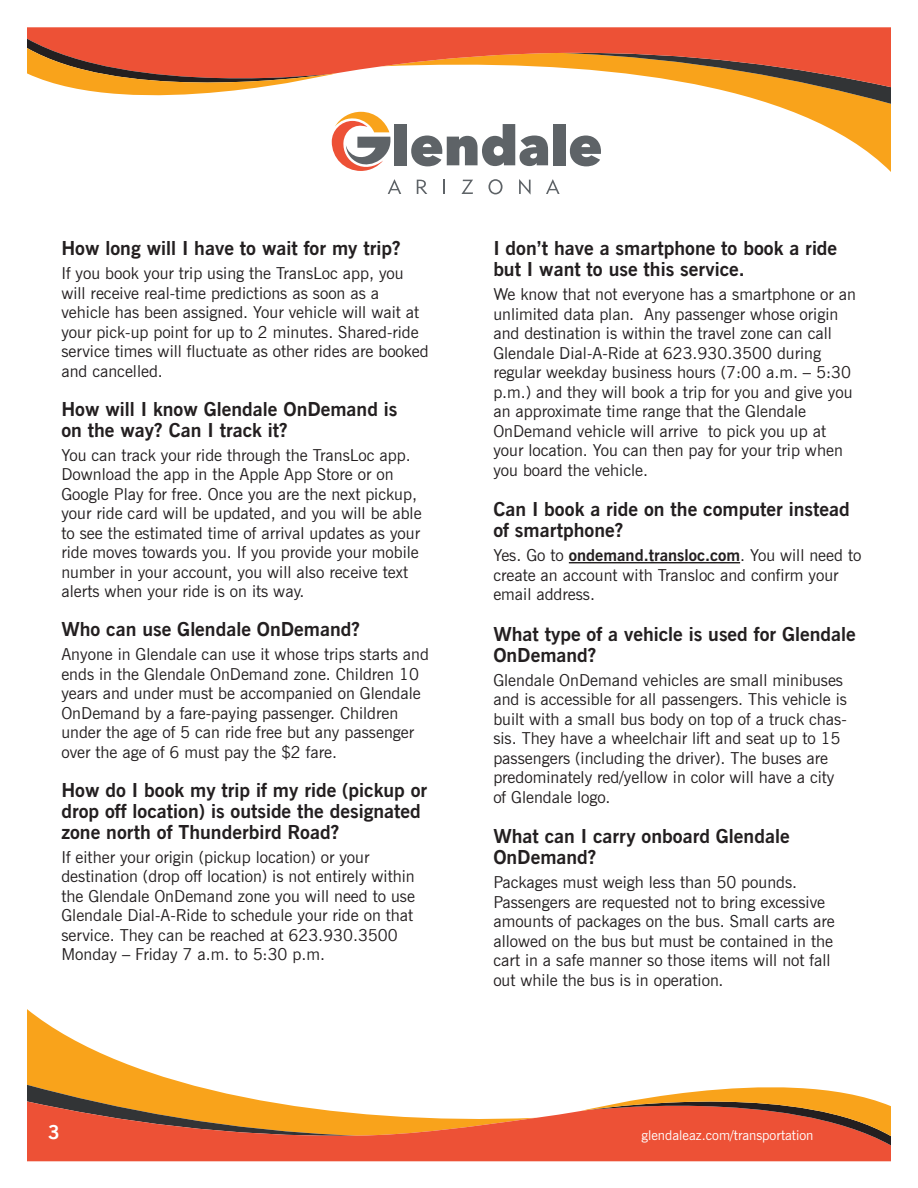
<style>
.page{position:relative;width:918px;height:1188px;background:#fff}
.page>*{position:absolute;margin:0;border:0;box-sizing:border-box;transform-origin:0 0}
.t1{font:700 19.5px/21px "News Gothic BT";color:#231f20}
.t2{font:700 19.5px "News Gothic BT";color:#fff}
.t3{font:16.5px/19.5px "News Gothic BT";color:#231f20}
.t4{font:13.5px "News Gothic BT";color:#fff}
.s1{font-weight:700}
</style>
<div class="page">
<svg style="left:394px;top:104px;width:497px;height:68px"></svg>
<svg style="left:748px;top:97px;width:143px;height:7px"></svg>
<svg style="left:27px;top:27px;width:864px;height:70px;fill:#ed5136"></svg>
<hr style="left:569px;top:562px;width:171px;height:1px;background:#231f20">
<svg style="left:27px;top:39px;width:364px;height:132px"></svg>
<div style="left:394px;top:124px;width:13px;height:41px;background:#5e6367"></div>
<svg style="left:411px;top:124px;width:137px;height:42px"></svg>
<div style="left:553px;top:124px;width:13px;height:41px;background:#5e6367"></div>
<svg style="left:570px;top:136px;width:31px;height:30px"></svg>
<svg style="left:388px;top:179px;width:13px;height:15px"></svg>
<svg style="left:417px;top:180px;width:10px;height:14px"></svg>
<svg style="left:443px;top:180px;width:2px;height:14px"></svg>
<svg style="left:461px;top:180px;width:12px;height:14px"></svg>
<svg style="left:488px;top:179px;width:15px;height:15px"></svg>
<svg style="left:519px;top:179px;width:12px;height:15px"></svg>
<svg style="left:546px;top:179px;width:14px;height:15px"></svg>
<svg style="left:27px;top:1009px;width:165px;height:76px"></svg>
<svg style="left:27px;top:1085px;width:172px;height:2px"></svg>
<svg style="left:27px;top:1087px;width:864px;height:74px;fill:#ed5136"></svg>
<svg style="left:581px;top:1087px;width:310px;height:58px;background:#e07748"></svg>
<p class="t1" style="left:61px;top:238px;width:341px">How long will I have to wait for my trip?</p>
<p class="t3" style="left:61px;top:263px;width:369px">If you book your trip using the TransLoc app, you will receive real-time predictions as soon as a vehicle has been assigned. Your vehicle will wait at your pick-up point for up to 2 minutes. Shared-ride service times will fluctuate as other rides are booked and cancelled.</p>
<p class="t1" style="left:61px;top:398px;width:338px">How will I know Glendale OnDemand is on the way? Can I track it?</p>
<p class="t3" style="left:61px;top:445px;width:362px">You can track your ride through the TransLoc app.<br>Download the app in the Apple App Store or on Google Play for free. Once you are the next pickup, your ride card will be updated, and you will be able to see the estimated time of arrival updates as your ride moves towards you. If you provide your mobile number in your account, you will also receive text alerts when your ride is on its way.</p>
<p class="t1" style="left:61px;top:619px;width:300px">Who can use Glendale OnDemand?</p>
<p class="t3" style="left:61px;top:644px;width:369px">Anyone in Glendale can use it whose trips starts and ends in the Glendale OnDemand zone. Children 10 years and under must be accompanied on Glendale OnDemand by a fare-paying passenger. Children under the age of 5 can ride free but any passenger over the age of 6 must pay the $2 fare.</p>
<p class="t1" style="left:61px;top:779px;width:367px">How do I book my trip if my ride (pickup or drop off location) is outside the designated zone north of Thunderbird Road?</p>
<p class="t3" style="left:61px;top:847px;width:355px">If either your origin (pickup location) or your destination (drop off location) is not entirely within the Glendale OnDemand zone you will need to use Glendale Dial-A-Ride to schedule your ride on that service. They can be reached at 623.930.3500<br>Monday – Friday 7 a.m. to 5:30 p.m.</p>
<p class="t1" style="left:493px;top:238px;width:345px">I don’t have a smartphone to book a ride but I want to use this service.</p>
<p class="t3" style="left:493px;top:284px;width:364px">We know that not everyone has a smartphone or an unlimited data plan. Any passenger whose origin and destination is within the travel zone can call Glendale Dial-A-Ride at 623.930.3500 during regular weekday business hours (7:00 a.m. – 5:30 p.m.) and they will book a trip for you and give you an approximate time range that the Glendale OnDemand vehicle will arrive to pick you up at your location. You can then pay for your trip when you board the vehicle.</p>
<p class="t1" style="left:493px;top:499px;width:358px">Can I book a ride on the computer instead of smartphone?</p>
<p class="t3" style="left:493px;top:545px;width:370px">Yes. Go to <span class="s1">ondemand.transloc.com</span>. You will need to create an account with Transloc and confirm your email address.</p>
<p class="t1" style="left:493px;top:623px;width:364px">What type of a vehicle is used for Glendale<br>OnDemand?</p>
<p class="t3" style="left:493px;top:670px;width:355px">Glendale OnDemand vehicles are small minibuses and is accessible for all passengers. This vehicle is built with a small bus body on top of a truck chas&shy;sis. They have a wheelchair lift and seat up to 15 passengers (including the driver). The buses are predominately red/yellow in color will have a city of Glendale logo.</p>
<p class="t1" style="left:493px;top:826px;width:298px">What can I carry onboard Glendale<br>OnDemand?</p>
<p class="t3" style="left:493px;top:872px;width:343px">Packages must weigh less than 50 pounds.<br>Passengers are requested not to bring excessive amounts of packages on the bus. Small carts are allowed on the bus but must be contained in the cart in a safe manner so those items will not fall out while the bus is in operation.</p>
<p class="t2" style="left:48px;top:1120px;width:13px">3</p>
<p class="t4" style="left:642px;top:1127px;width:173px">glendaleaz.com/transportation</p>
</div>
